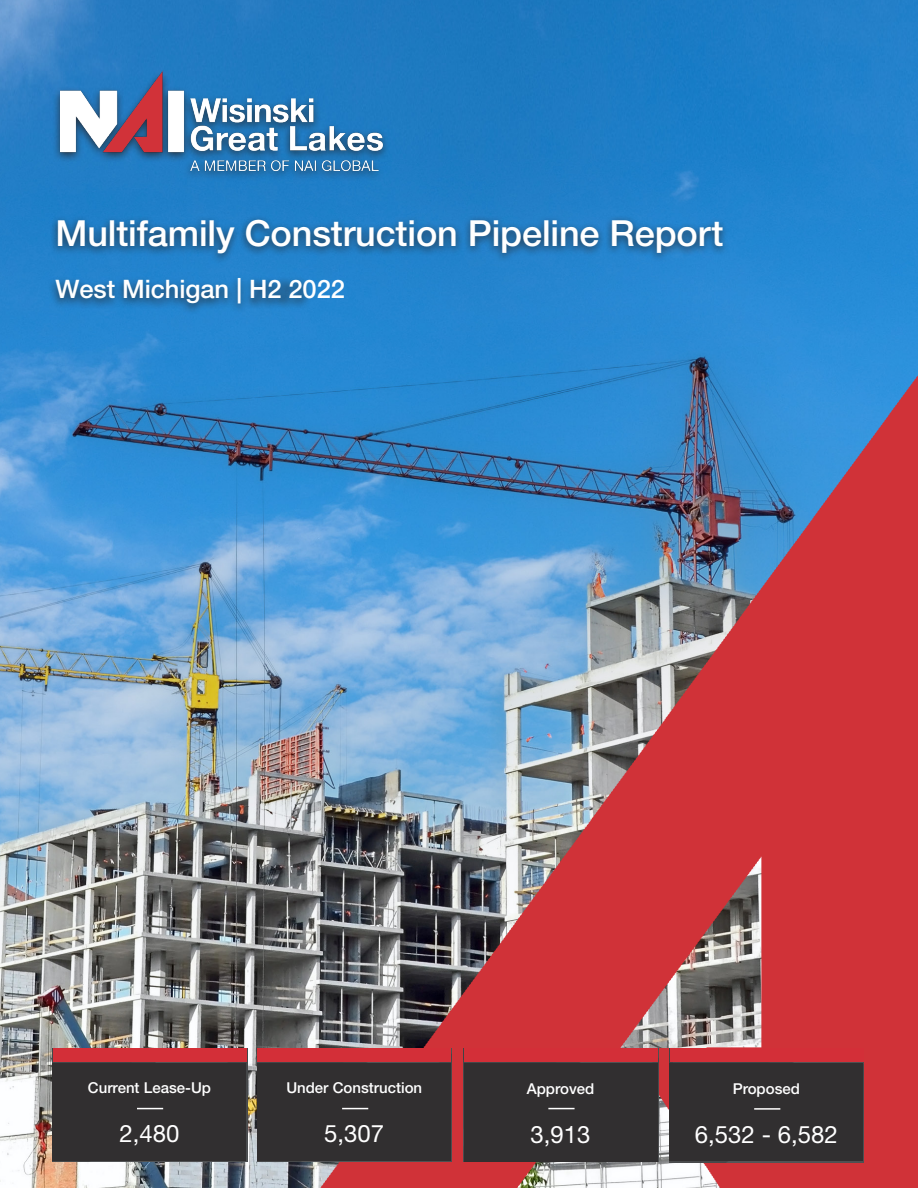
<style>
.page{position:relative;width:918px;height:1188px;background:#fff}
.page>*{position:absolute;margin:0;border:0;box-sizing:border-box;transform-origin:0 0}
.t1{font:500 36px "Helvetica Neue LT Std";letter-spacing:-.005em;color:#fff}
.t2{font:500 25.5px "Helvetica Neue LT Std";letter-spacing:-.005em;color:#fff}
.t3{font:24px "Helvetica Neue LT Std";color:#fff}
.t4{font:500 15px "Helvetica Neue LT Std";color:#fff}
</style>
<div class="page">
<img style="left:0;top:0;width:918px;height:160px">
<img style="left:0;top:160px;width:918px;height:1028px">
<div style="left:52px;top:69px;width:338px;height:112px;background:#231f20;opacity:.75"></div>
<img style="left:60px;top:72px;width:323px;height:101px">
<div style="left:48px;top:215px;width:682px;height:100px;background:#231f20;opacity:.75"></div>
<img style="left:297px;top:369px;width:621px;height:819px">
<img style="left:53px;top:1048px;width:194px;height:114px">
<div style="left:53px;top:1063px;width:193px;height:98px;background:#312f30"></div>
<div style="left:53px;top:1048px;width:193px;height:14px;background:#d32f38"></div>
<svg style="left:137px;top:1108px;width:26px;height:1px"></svg>
<img style="left:464px;top:1048px;width:194px;height:114px">
<div style="left:464px;top:1063px;width:193px;height:98px;background:#312f30"></div>
<div style="left:464px;top:1048px;width:193px;height:14px;background:#d32f38"></div>
<svg style="left:548px;top:1108px;width:27px;height:1px"></svg>
<img style="left:258px;top:1048px;width:194px;height:114px">
<div style="left:257px;top:1063px;width:194px;height:98px;background:#312f30"></div>
<div style="left:258px;top:1048px;width:193px;height:14px;background:#d32f38"></div>
<svg style="left:342px;top:1108px;width:26px;height:1px"></svg>
<img style="left:670px;top:1049px;width:194px;height:113px">
<div style="left:669px;top:1064px;width:194px;height:97px;background:#312f30"></div>
<div style="left:670px;top:1049px;width:193px;height:13px;background:#d32f38"></div>
<hr style="left:754px;top:1108px;width:26px;height:2px;background:#fff">
<p class="t1" style="left:56px;top:212px;width:670px">Multifamily Construction Pipeline Report</p>
<p class="t2" style="left:56px;top:274px;width:291px">West Michigan | H2 2022</p>
<p class="t4" style="left:88px;top:1079px;width:125px">Current Lease-Up</p>
<p class="t3" style="left:119px;top:1119px;width:62px">2,480</p>
<p class="t4" style="left:286px;top:1079px;width:137px">Under Construction</p>
<p class="t3" style="left:324px;top:1119px;width:62px">5,307</p>
<p class="t4" style="left:527px;top:1080px;width:69px">Approved</p>
<p class="t3" style="left:531px;top:1121px;width:62px">3,913</p>
<p class="t4" style="left:733px;top:1080px;width:69px">Proposed</p>
<p class="t3" style="left:695px;top:1121px;width:144px">6,532 - 6,582</p>
</div>
